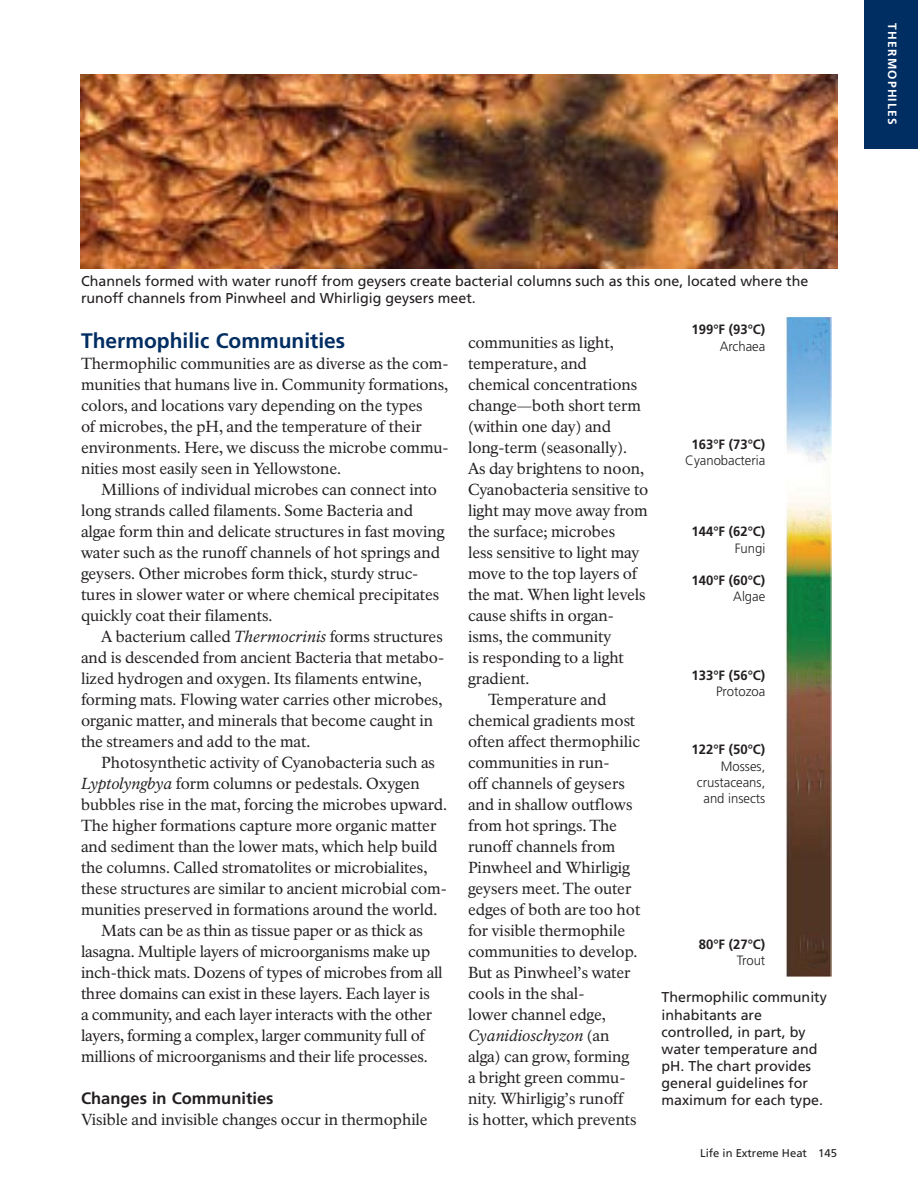
<style>
.page{position:relative;width:918px;height:1188px;background:#fff}
.page>*{position:absolute;margin:0;border:0;box-sizing:border-box;transform-origin:0 0}
.Heading_2__Ch_5{font:700 21px "Frutiger LT Std";color:#002d62}
.Heading_3{font:700 16.5px "Frutiger LT Std";color:#231f20}
.Body_Text__following_paragraphs{font:15.75px/21px "NPS Rawlinson OT";letter-spacing:-.01em;color:#231f20}
.Body_Text__first_paragraph{font:15.75px/21px "NPS Rawlinson OT";letter-spacing:-.005em;color:#231f20}
.Graphic_Caption{font:14.25px/17.1px "Frutiger LT Std";color:#231f20}
.Park_Facts__text__no_space_after{font:700 13.5px "Frutiger LT Std";color:#231f20}
.Park_Facts__text__no_space_after-2{font:300 13.5px/16.2px "Frutiger LT Std";color:#231f20;text-align:right}
.t1{font:700 12px "Frutiger LT Std";letter-spacing:.1em;color:#fff}
.t2{font:11.25px "Frutiger LT Std";color:#231f20}
.s1{font-style:italic}
</style>
<div class="page">
<div style="left:864px;top:0;width:54px;height:148px;background:#002d62"></div>
<img style="left:81px;top:75px;width:756px;height:194px">
<img style="left:785px;top:316px;width:47px;height:661px">
<p class="t1" style="left:899px;top:23px;width:103px;rotate:90deg">THERMOPHILES</p>
<p class="Graphic_Caption" style="left:81px;top:273px;width:729px">Channels formed with water runoff from geysers create bacterial columns such as this one, located where the runoff channels from Pinwheel and Whirligig geysers meet.</p>
<h2 class="Heading_2__Ch_5" style="left:81px;top:328px;width:266px">Thermophilic Communities</h2>
<p class="Body_Text__first_paragraph" style="left:81px;top:353px;width:369px">Thermophilic communities are as diverse as the com&shy;munities that humans live in. Community formations, colors, and locations vary depending on the types<br>of microbes, the pH, and the temperature of their environments. Here, we discuss the microbe commu&shy;nities most easily seen in Yellowstone.</p>
<p class="Body_Text__following_paragraphs" style="left:81px;top:479px;width:365px;text-indent:20px">Millions of individual microbes can connect into long strands called filaments. Some Bacteria and algae form thin and delicate structures in fast moving water such as the runoff channels of hot springs and geysers. Other microbes form thick, sturdy struc&shy;tures in slower water or where chemical precipitates quickly coat their filaments.</p>
<p class="Body_Text__following_paragraphs" style="left:81px;top:626px;width:365px;text-indent:20px">A bacterium called <span class="s1">Thermocrinis</span> forms structures and is descended from ancient Bacteria that metabo&shy;lized hydrogen and oxygen. Its filaments entwine, forming mats. Flowing water carries other microbes, organic matter, and minerals that become caught in the streamers and add to the mat.</p>
<p class="Body_Text__following_paragraphs" style="left:81px;top:752px;width:368px;text-indent:20px">Photosynthetic activity of Cyanobacteria such as <span class="s1">Lyptolyngbya</span> form columns or pedestals. Oxygen bubbles rise in the mat, forcing the microbes upward.<br>The higher formations capture more organic matter and sediment than the lower mats, which help build the columns. Called stromatolites or microbialites, these structures are similar to ancient microbial com&shy;munities preserved in formations around the world.</p>
<p class="Body_Text__following_paragraphs" style="left:81px;top:920px;width:363px;text-indent:20px">Mats can be as thin as tissue paper or as thick as lasagna. Multiple layers of microorganisms make up inch-thick mats. Dozens of types of microbes from all three domains can exist in these layers. Each layer is<br>a community, and each layer interacts with the other layers, forming a complex, larger community full of millions of microorganisms and their life processes.</p>
<h3 class="Heading_3" style="left:81px;top:1089px;width:194px">Changes in Communities</h3>
<p class="Body_Text__first_paragraph" style="left:81px;top:1109px;width:348px">Visible and invisible changes occur in thermophile</p>
<p class="Body_Text__first_paragraph" style="left:468px;top:332px;width:182px">communities as light, temperature, and chemical concentrations change—both short term (within one day) and long-term (seasonally).<br>As day brightens to noon,<br>Cyanobacteria sensitive to light may move away from the surface; microbes<br>less sensitive to light may move to the top layers of the mat. When light levels cause shifts in organ&shy;isms, the community<br>is responding to a light gradient.</p>
<p class="Body_Text__following_paragraphs" style="left:468px;top:689px;width:174px;text-indent:20px">Temperature and chemical gradients most often affect thermophilic communities in run-<br>off channels of geysers and in shallow outflows from hot springs. The runoff channels from<br>Pinwheel and Whirligig geysers meet. The outer edges of both are too hot for visible thermophile communities to develop.<br>But as Pinwheel’s water cools in the shal-<br>lower channel edge,<br><span class="s1">Cyanidioschyzon</span> (an alga) can grow, forming a bright green commu&shy;nity. Whirligig’s runoff<br>is hotter, which prevents</p>
<p class="Park_Facts__text__no_space_after" style="left:692px;top:322px;width:75px">199°F (93°C)</p>
<p class="Park_Facts__text__no_space_after-2" style="left:720px;top:338px;width:47px">Archaea</p>
<p class="Park_Facts__text__no_space_after" style="left:692px;top:436px;width:75px">163°F (73°C)</p>
<p class="Park_Facts__text__no_space_after-2" style="left:685px;top:452px;width:82px">Cyanobacteria</p>
<p class="Park_Facts__text__no_space_after" style="left:692px;top:524px;width:75px">144°F (62°C)</p>
<p class="Park_Facts__text__no_space_after-2" style="left:735px;top:540px;width:32px">Fungi</p>
<p class="Park_Facts__text__no_space_after" style="left:692px;top:572px;width:75px">140°F (60°C)</p>
<p class="Park_Facts__text__no_space_after-2" style="left:733px;top:588px;width:34px">Algae</p>
<p class="Park_Facts__text__no_space_after" style="left:692px;top:668px;width:75px">133°F (56°C)</p>
<p class="Park_Facts__text__no_space_after-2" style="left:716px;top:684px;width:51px">Protozoa</p>
<p class="Park_Facts__text__no_space_after" style="left:692px;top:742px;width:75px">122°F (50°C)</p>
<p class="Park_Facts__text__no_space_after-2" style="left:697px;top:758px;width:70px">Mosses, crustaceans, and insects</p>
<p class="Park_Facts__text__no_space_after" style="left:699px;top:936px;width:68px">80°F (27°C)</p>
<p class="Park_Facts__text__no_space_after-2" style="left:737px;top:952px;width:30px">Trout</p>
<p class="Graphic_Caption" style="left:662px;top:989px;width:167px">Thermophilic community inhabitants are controlled, in part, by water temperature and pH. The chart provides general guidelines for maximum for each type.</p>
<p class="t2" style="left:700px;top:1147px;width:138px">Life in Extreme Heat 145</p>
</div>
